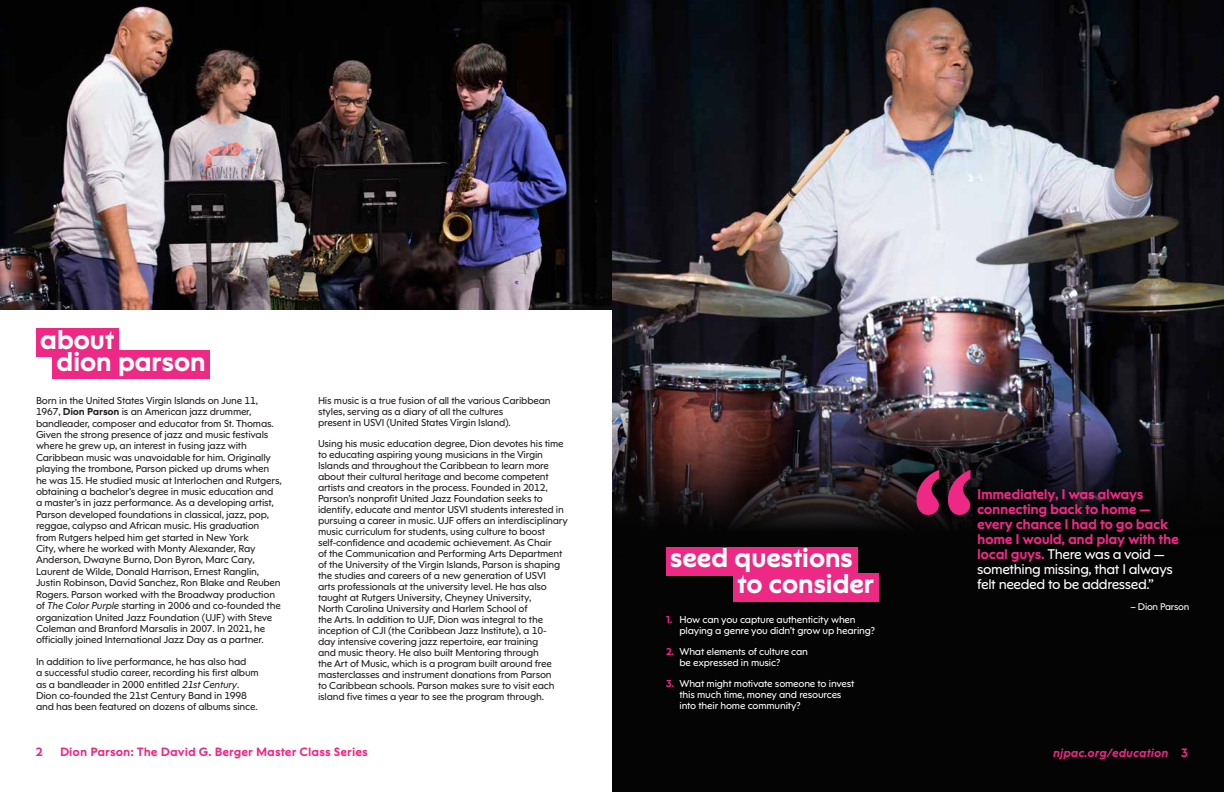
<style>
.page{position:relative;width:1224px;height:792px;background:#fff}
.page>*{position:absolute;margin:0;border:0;box-sizing:border-box;transform-origin:0 0}
.t1{font:700 27px/22px "NJPAC Sans";letter-spacing:-.025em;color:#fff}
.t2{font:700 14px/15px "NJPAC Sans";letter-spacing:-.03em;color:#ed2985}
.t3{font:700 12px "NJPAC Sans";color:#ed2985}
.t4{font:italic 700 12px "NJPAC Sans";color:#ed2985}
.t5{font:10px/11.4px "NJPAC Sans";letter-spacing:-.02em;color:#231f20}
.t6{font:10px/11px "NJPAC Sans";letter-spacing:-.02em;color:#fff}
.t7{font:9.6px "NJPAC Sans";letter-spacing:-.03em;color:#fff}
.s1{font-weight:700}
.s2{font-style:italic}
.s3{font-weight:700;color:#ed2985}
.s4{font-weight:400;color:#fff}
.s5{font-style:normal}
</style>
<div class="page">
<div style="left:612px;top:0;width:612px;height:792px;background:#040404"></div>
<img style="left:612px;top:0;width:612px;height:558px">
<svg style="left:917px;top:470px;width:54px;height:45px"></svg>
<div style="left:36px;top:328px;width:83px;height:29px;background:#ed2985"></div>
<div style="left:52px;top:350px;width:158px;height:29px;background:#ed2985"></div>
<div style="left:666px;top:547px;width:191px;height:28px;background:#ed2985"></div>
<div style="left:733px;top:573px;width:146px;height:29px;background:#ed2985"></div>
<img style="left:0;top:0;width:612px;height:310px">
<h1 class="t1" style="left:56px;top:328px;width:151px;text-indent:-16px">about<br>dion parson</h1>
<p class="t5" style="left:36px;top:395px;width:247px">Born in the United States Virgin Islands on June 11, 1967, <span class="s1">Dion Parson</span> is an American jazz drummer, bandleader, composer and educator from St. Thomas.<br>Given the strong presence of jazz and music festivals where he grew up, an interest in fusing jazz with Caribbean music was unavoidable for him. Originally playing the trombone, Parson picked up drums when he was 15. He studied music at Interlochen and Rutgers, obtaining a bachelor’s degree in music education and a master’s in jazz performance. As a developing artist, Parson developed foundations in classical, jazz, pop, reggae, calypso and African music. His graduation from Rutgers helped him get started in New York<br>City, where he worked with Monty Alexander, Ray Anderson, Dwayne Burno, Don Byron, Marc Cary, Laurent de Wilde, Donald Harrison, Ernest Ranglin, Justin Robinson, David Sanchez, Ron Blake and Reuben Rogers. Parson worked with the Broadway production of <span class="s2">The Color Purple</span> starting in 2006 and co-founded the organization United Jazz Foundation (UJF) with Steve Coleman and Branford Marsalis in 2007. In 2021, he officially joined International Jazz Day as a partner.</p>
<p class="t5" style="left:36px;top:656px;width:224px">In addition to live performance, he has also had<br>a successful studio career, recording his first album as a bandleader in 2000 entitled <span class="s2">21st Century</span>.<br>Dion co-founded the 21st Century Band in 1998 and has been featured on dozens of albums since.</p>
<p class="t5" style="left:318px;top:395px;width:234px;line-height:11px">His music is a true fusion of all the various Caribbean styles, serving as a diary of all the cultures<br>present in USVI (United States Virgin Island).</p>
<p class="t5" style="left:318px;top:438px;width:251px;line-height:11px">Using his music education degree, Dion devotes his time to educating aspiring young musicians in the Virgin Islands and throughout the Caribbean to learn more about their cultural heritage and become competent artists and creators in the process. Founded in 2012, Parson’s nonprofit United Jazz Foundation seeks to identify, educate and mentor USVI students interested in pursuing a career in music. UJF offers an interdisciplinary music curriculum for students, using culture to boost self-confidence and academic achievement. As Chair<br>of the Communication and Performing Arts Department of the University of the Virgin Islands, Parson is shaping the studies and careers of a new generation of USVI<br>arts professionals at the university level. He has also taught at Rutgers University, Cheyney University,<br>North Carolina University and Harlem School of<br>the Arts. In addition to UJF, Dion was integral to the inception of CJI (the Caribbean Jazz Institute), a 10-<br>day intensive covering jazz repertoire, ear training<br>and music theory. He also built Mentoring through<br>the Art of Music, which is a program built around free masterclasses and instrument donations from Parson<br>to Caribbean schools. Parson makes sure to visit each island five times a year to see the program through.</p>
<p class="t3" style="left:36px;top:745px;width:8px">2</p>
<p class="t3" style="left:60px;top:745px;width:309px">Dion Parson: The David G. Berger Master Class Series</p>
<h1 class="t1" style="left:737px;top:545px;width:139px;line-height:26.2px;text-indent:-67px">seed questions to consider</h1>
<p class="t6" style="left:680px;top:614px;width:197px;text-indent:-14px"><span class="s3">1.</span> How can you capture authenticity when playing a genre you didn’t grow up hearing?</p>
<p class="t6" style="left:680px;top:646px;width:130px;text-indent:-14px"><span class="s3">2.</span> What elements of culture can be expressed in music?</p>
<p class="t6" style="left:680px;top:678px;width:177px;text-indent:-14px"><span class="s3">3.</span> What might motivate someone to invest this much time, money and resources into their home community?</p>
<h2 class="t2" style="left:977px;top:486px;width:203px">Immediately, I was always connecting back to home — every chance I had to go back home I would, and play with the local guys. <span class="s4">There was a void — something missing, that I always felt needed to be addressed.”</span></h2>
<p class="t7" style="left:1130px;top:601px;width:60px">– Dion Parson</p>
<p class="t4" style="left:1053px;top:745px;width:136px">njpac.org/education <span class="s5">3</span></p>
</div>
